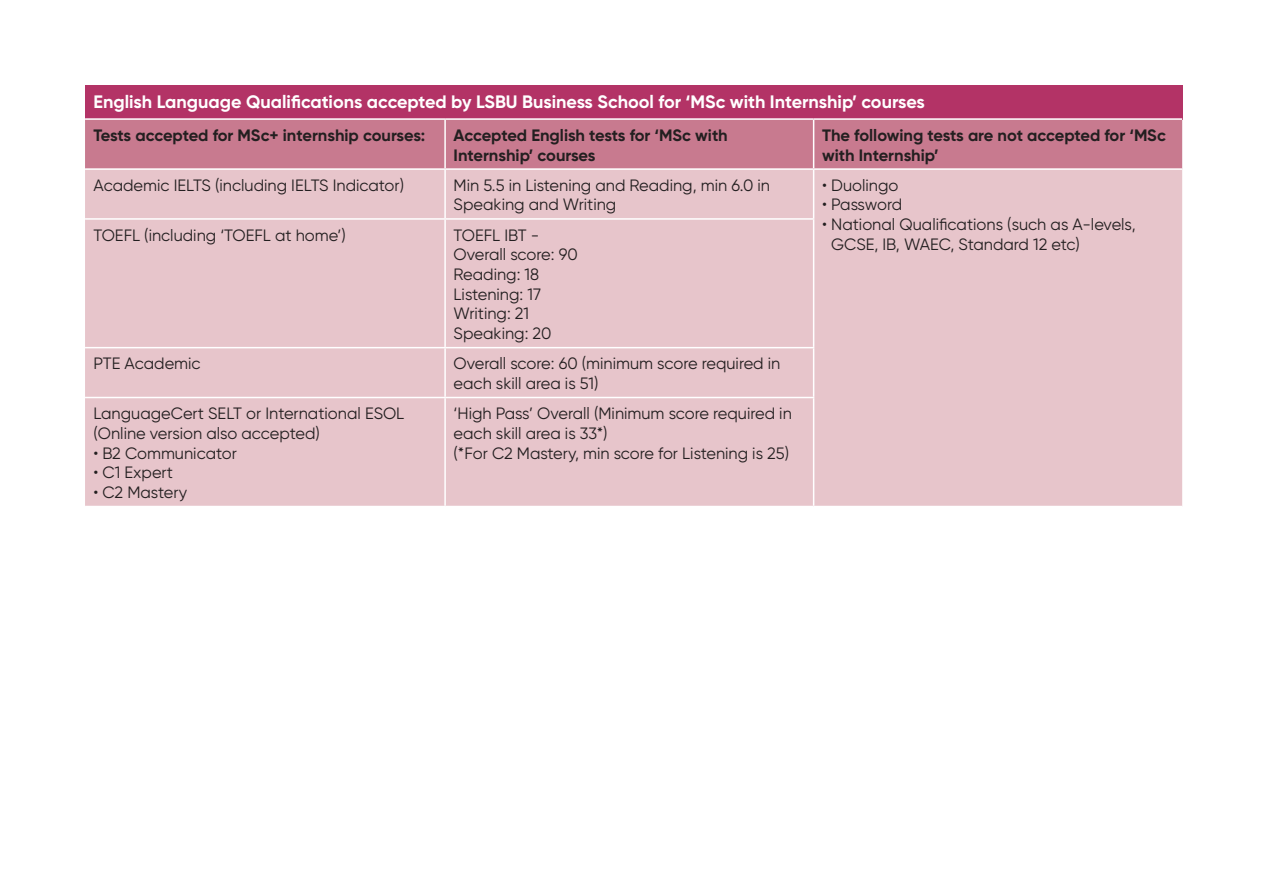
<style>
.page{position:relative;width:1263px;height:893px;background:#fff}
.page>*{position:absolute;margin:0;border:0;box-sizing:border-box;transform-origin:0 0}
.t1{font:700 18px "Gilroy";color:#fff}
.t2{font:700 16.5px/19.8px "Gilroy";letter-spacing:-.005em;color:#231f20}
.t3{font:16.35px/19.6px "Gilroy";color:#231f20}
.t4{font:16.35px "Gilroy";letter-spacing:-.02em;color:#231f20}
</style>
<div class="page">
<div style="left:85px;top:85px;width:1097px;height:34px;background:#b33366"></div>
<div style="left:85px;top:120px;width:1097px;height:48px;background:#c87a8f"></div>
<div style="left:85px;top:170px;width:1097px;height:336px;background:#e7c5cb"></div>
<hr style="left:85px;top:118px;width:360px;height:2px;background:#fff">
<hr style="left:445px;top:118px;width:369px;height:2px;background:#fff">
<hr style="left:444px;top:120px;width:2px;height:48px;background:#fff">
<hr style="left:814px;top:118px;width:368px;height:2px;background:#fff">
<hr style="left:813px;top:120px;width:1px;height:48px;background:#fff">
<hr style="left:444px;top:170px;width:2px;height:48px;background:#fff">
<hr style="left:813px;top:170px;width:1px;height:48px;background:#fff">
<hr style="left:85px;top:218px;width:360px;height:2px;background:#fff">
<hr style="left:445px;top:218px;width:369px;height:2px;background:#fff">
<hr style="left:444px;top:220px;width:2px;height:127px;background:#fff">
<hr style="left:813px;top:220px;width:1px;height:127px;background:#fff">
<hr style="left:85px;top:347px;width:360px;height:1px;background:#fff">
<hr style="left:445px;top:347px;width:369px;height:1px;background:#fff">
<hr style="left:444px;top:348px;width:2px;height:49px;background:#fff">
<hr style="left:813px;top:348px;width:1px;height:49px;background:#fff">
<hr style="left:444px;top:398px;width:2px;height:108px;background:#fff">
<hr style="left:813px;top:398px;width:1px;height:108px;background:#fff">
<hr style="left:85px;top:397px;width:360px;height:1px;background:#fff">
<hr style="left:445px;top:397px;width:369px;height:1px;background:#fff">
<p class="t1" style="left:94px;top:90px;width:833px">English Language Qualifications accepted by LSBU Business School for ‘MSc with Internship’ courses</p>
<p class="t2" style="left:94px;top:125px;width:333px">Tests accepted for MSc+ internship courses:</p>
<p class="t2" style="left:454px;top:125px;width:276px">Accepted English tests for ‘MSc with<br>Internship’ courses</p>
<p class="t2" style="left:822px;top:125px;width:345px">The following tests are not accepted for ‘MSc with Internship’</p>
<p class="t3" style="left:94px;top:175px;width:312px">Academic IELTS (including IELTS Indicator)</p>
<p class="t3" style="left:454px;top:175px;width:318px">Min 5.5 in Listening and Reading, min 6.0 in<br>Speaking and Writing</p>
<p class="t3" style="left:822px;top:175px;width:78px">• Duolingo</p>
<p class="t4" style="left:822px;top:195px;width:81px">• Password</p>
<p class="t3" style="left:831px;top:214px;width:306px;text-indent:-9px">• National Qualifications (such as A-levels,<br>GCSE, IB, WAEC, Standard 12 etc)</p>
<p class="t3" style="left:94px;top:225px;width:254px">TOEFL (including ‘TOEFL at home’)</p>
<p class="t3" style="left:454px;top:225px;width:87px">TOEFL IBT -</p>
<p class="t3" style="left:454px;top:245px;width:126px">Overall score: 90</p>
<p class="t3" style="left:454px;top:264px;width:87px">Reading: 18</p>
<p class="t3" style="left:454px;top:284px;width:89px">Listening: 17</p>
<p class="t3" style="left:454px;top:304px;width:77px">Writing: 21</p>
<p class="t3" style="left:454px;top:323px;width:99px">Speaking: 20</p>
<p class="t3" style="left:94px;top:354px;width:109px">PTE Academic</p>
<p class="t3" style="left:454px;top:354px;width:328px">Overall score: 60 (minimum score required in each skill area is 51)</p>
<p class="t3" style="left:94px;top:403px;width:312px">LanguageCert SELT or International ESOL (Online version also accepted)</p>
<p class="t3" style="left:94px;top:443px;width:145px">• B2 Communicator</p>
<p class="t3" style="left:94px;top:463px;width:81px">• C1 Expert</p>
<p class="t3" style="left:94px;top:482px;width:95px">• C2 Mastery</p>
<p class="t3" style="left:454px;top:403px;width:340px">‘High Pass’ Overall (Minimum score required in each skill area is 33*)</p>
<p class="t3" style="left:454px;top:443px;width:337px">(*For C2 Mastery, min score for Listening is 25)</p>
</div>
